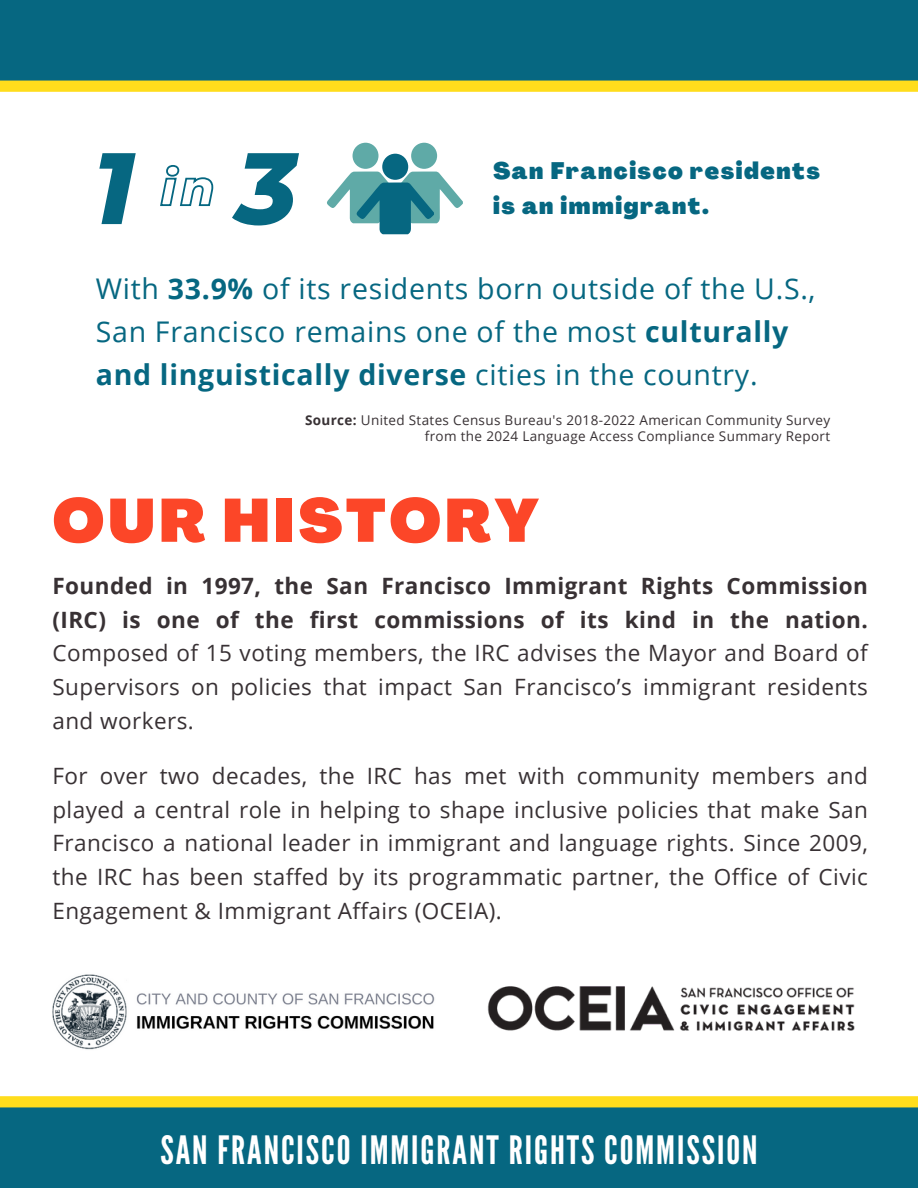
<style>
.page{position:relative;width:918px;height:1188px;background:#066781}
.page>*{position:absolute;margin:0;border:0;box-sizing:border-box;transform-origin:0 0}
.t1{font:italic 800 101.25px "Montserrat";color:#066781}
.t2{font:900 60px "Agrandir";letter-spacing:.05em;color:#fc4628}
.t3{font:39px "League Gothic";letter-spacing:.05em;color:#fff}
.t4{font:28.5px/42.8px "Open Sans";letter-spacing:.025em;color:#066781}
.t5{font:900 23.4px "Agrandir";letter-spacing:.065em;color:#066781}
.t6{font:22.5px/33.8px "Open Sans";letter-spacing:.02em;color:#383134;text-align:justify}
.t7{font:13.5px/15.8px "Open Sans";letter-spacing:.025em;color:#383134;text-align:right}
.s1{font-weight:700}
</style>
<div class="page">
<div style="left:0;top:92px;width:918px;height:1010px;background:#fff"></div>
<img style="left:52px;top:974px;width:383px;height:76px">
<img style="left:487px;top:986px;width:368px;height:45px">
<div style="left:352px;top:143px;width:27px;height:26px;background:#5faaa7;border-radius:50%"></div>
<div style="left:411px;top:143px;width:26px;height:26px;background:#5faaa7;border-radius:50%"></div>
<div style="left:382px;top:154px;width:26px;height:26px;background:#066781;border-radius:50%"></div>
<svg style="left:327px;top:171px;width:136px;height:63px"></svg>
<svg style="left:160px;top:165px;width:54px;height:42px"></svg>
<div style="left:0;top:81px;width:918px;height:11px;background:#ffdd1c"></div>
<div style="left:0;top:1096px;width:918px;height:11px;background:#ffdd1c"></div>
<h4 class="t1" style="left:93px;top:126px;width:43px">1</h4>
<p class="t1" style="left:236px;top:126px;width:63px">3</p>
<h5 class="t5" style="left:493px;top:162px;width:328px">San Francisco residents</h5>
<h5 class="t5" style="left:493px;top:196px;width:217px">is an immigrant.</h5>
<h6 class="t4" style="left:96px;top:267px;width:721px">With <span class="s1">33.9%</span> of its residents born outside of the U.S.,<br>San Francisco remains one of the most <span class="s1">culturally and linguistically diverse</span> cities in the country.</h6>
<p class="t7" style="left:305px;top:412px;width:527px"><span class="s1">Source:</span> United States Census Bureau's 2018-2022 American Community Survey from the 2024 Language Access Compliance Summary Report</p>
<p class="t2" style="left:52px;top:497px;width:488px">OUR HISTORY</p>
<h2 class="t6" style="left:52px;top:568px;width:817px"><span class="s1">Founded in 1997, the San Francisco Immigrant Rights Commission (IRC) is one of the first commissions of its kind in the nation.<br></span>Composed of 15 voting members, the IRC advises the Mayor and Board of Supervisors on policies that impact San Francisco’s immigrant residents and workers.</h2>
<p class="t6" style="left:52px;top:758px;width:817px">For over two decades, the IRC has met with community members and played a central role in helping to shape inclusive policies that make San Francisco a national leader in immigrant and language rights. Since 2009, the IRC has been staffed by its programmatic partner, the Office of Civic Engagement &amp; Immigrant Affairs (OCEIA).</p>
<h6 class="t3" style="left:160px;top:1127px;width:599px">SAN FRANCISCO IMMIGRANT RIGHTS COMMISSION</h6>
</div>
